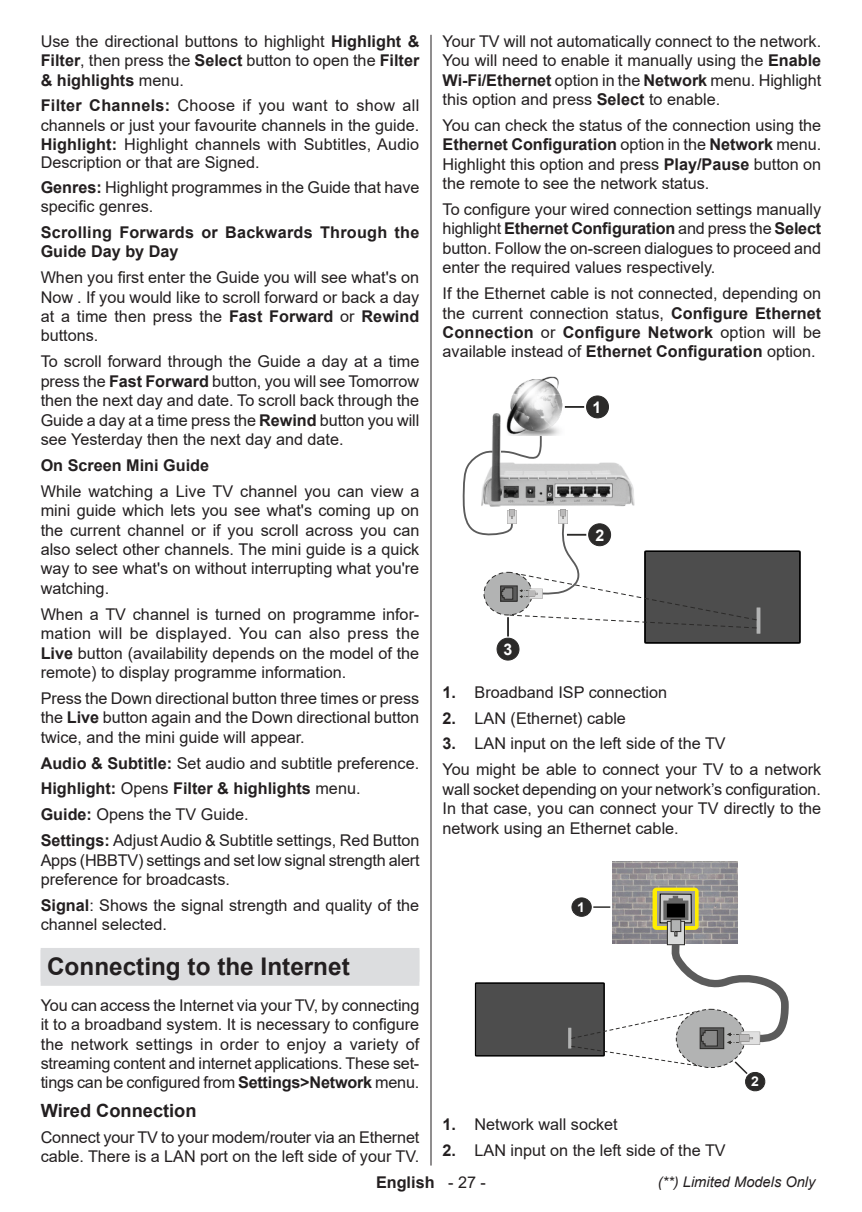
<style>
.page{position:relative;width:862px;height:1212px;background:#fff}
.page>*{position:absolute;margin:0;border:0;box-sizing:border-box;transform-origin:0 0}
.Heading_01{font:700 24.3px "Arial";color:#231f20}
.Subhead_1{font:700 18.22px "Arial";color:#231f20}
.Body_text{font:16.2px/19.3px "Arial";color:#231f20;text-align:justify}
.Body_text-2{font:700 16.2px/19.3px "Arial";color:#231f20}
.t1{font:700 15.97px "Arial";color:#fff}
.t2{font:italic 14.62px "Arial";color:#231f20}
.t3{font:700 13.5px "Arial";color:#fff;scale:1.05 1}
.s1{font-weight:700}
.s2{font-weight:400}
</style>
<div class="page">
<hr style="left:430px;top:35px;width:1px;height:1130px;background:#231f20">
<div style="left:41px;top:948px;width:378px;height:34px;background:#dcdddf"></div>
<div style="left:41px;top:950px;width:378px;height:36px;background:#dcdddf"></div>
<div style="left:496px;top:638px;width:23px;height:23px;background:#2b2a29;border-radius:50%"></div>
<div style="left:496px;top:637px;width:23px;height:24px;border:1px solid #2b2a29;border-radius:50%"></div>
<div style="left:644px;top:551px;width:155px;height:92px;background:#4d4d4d"></div>
<div style="left:644px;top:551px;width:156px;height:92px;border:1px solid #000"></div>
<hr style="left:756px;top:607px;width:4px;height:27px;background:#b2b3b3">
<img style="left:492px;top:414px;width:115px;height:20px">
<img style="left:505px;top:376px;width:59px;height:58px">
<hr style="left:564px;top:406px;width:20px;height:2px;background:#2b2a29">
<div style="left:586px;top:396px;width:22px;height:22px;background:#2b2a29;border-radius:50%"></div>
<div style="left:586px;top:396px;width:22px;height:22px;border:1px solid #2b2a29;border-radius:50%"></div>
<svg style="left:462px;top:434px;width:295px;height:202px"></svg>
<div style="left:475px;top:983px;width:128px;height:73px;background:#4d4d4d"></div>
<div style="left:474px;top:982px;width:130px;height:74px;border:1px solid #000"></div>
<hr style="left:568px;top:1028px;width:3px;height:20px;background:#b2b3b3">
<svg style="left:593px;top:906px;width:17px;height:2px"></svg>
<div style="left:571px;top:898px;width:20px;height:18px;background:#2b2a29;border-radius:50%"></div>
<div style="left:571px;top:898px;width:20px;height:18px;border:1px solid #2b2a29;border-radius:50%"></div>
<img style="left:612px;top:861px;width:124px;height:70px">
<div style="left:652px;top:887px;width:46px;height:43px;background:#ffed00;border-radius:4px"></div>
<svg style="left:657px;top:891px;width:37px;height:35px"></svg>
<svg style="left:661px;top:896px;width:28px;height:25px"></svg>
<svg style="left:663px;top:896px;width:24px;height:24px"></svg>
<div style="left:667px;top:904px;width:17px;height:13px;background:#000"></div>
<svg style="left:668px;top:923px;width:14px;height:8px"></svg>
<div style="left:666px;top:921px;width:18px;height:24px;border:1px solid #2b2a29"></div>
<div style="left:670px;top:920px;width:10px;height:11px;background:#b2b3b3"></div>
<div style="left:670px;top:919px;width:10px;height:13px;border:1px solid #2b2a29"></div>
<svg style="left:570px;top:931px;width:219px;height:161px"></svg>
<p class="Body_text" style="left:41px;top:31px;width:380px">Use the directional buttons to highlight <span class="s1">Highlight &amp; Filter</span>, then press the <span class="s1">Select</span> button to open the <span class="s1">Filter &amp; highlights</span> menu.</p>
<p class="Body_text" style="left:41px;top:96px;width:380px"><span class="s1">Filter Channels:</span> Choose if you want to show all channels or just your favourite channels in the guide.<br><span class="s1">Highlight:</span> Highlight channels with Subtitles, Audio Description or that are Signed.</p>
<p class="Body_text" style="left:41px;top:177px;width:380px"><span class="s1">Genres:</span> Highlight programmes in the Guide that have specific genres.</p>
<p class="Body_text-2" style="left:41px;top:223px;width:380px">Scrolling Forwards or Backwards Through the<br>Guide Day by Day</p>
<p class="Body_text" style="left:41px;top:268px;width:380px">When you first enter the Guide you will see what's on Now . If you would like to scroll forward or back a day at a time then press the <span class="s1">Fast Forward</span> or <span class="s1">Rewind </span>buttons.</p>
<p class="Body_text" style="left:41px;top:352px;width:380px">To scroll forward through the Guide a day at a time press the <span class="s1">Fast Forward</span> button, you will see Tomorrow then the next day and date. To scroll back through the Guide a day at a time press the <span class="s1">Rewind</span> button you will see Yesterday then the next day and date.</p>
<p class="Body_text-2" style="left:41px;top:456px;width:170px">On Screen Mini Guide</p>
<p class="Body_text" style="left:41px;top:481px;width:380px">While watching a Live TV channel you can view a mini guide which lets you see what's coming up on the current channel or if you scroll across you can also select other channels. The mini guide is a quick way to see what's on without interrupting what you're watching.</p>
<p class="Body_text" style="left:41px;top:604px;width:380px">When a TV channel is turned on programme infor&shy;mation will be displayed. You can also press the <span class="s1">Live</span> button (availability depends on the model of the remote) to display programme information.</p>
<p class="Body_text" style="left:41px;top:688px;width:380px">Press the Down directional button three times or press the <span class="s1">Live</span> button again and the Down directional button twice, and the mini guide will appear.</p>
<p class="Body_text" style="left:41px;top:753px;width:380px"><span class="s1">Audio &amp; Subtitle:</span> Set audio and subtitle preference.</p>
<p class="Body_text-2" style="left:41px;top:779px;width:321px">Highlight: <span class="s2">Opens</span> Filter &amp; highlights <span class="s2">menu.</span></p>
<p class="Body_text" style="left:41px;top:805px;width:209px"><span class="s1">Guide:</span> Opens the TV Guide.</p>
<p class="Body_text" style="left:41px;top:830px;width:380px"><span class="s1">Settings:</span> Adjust Audio &amp; Subtitle settings, Red Button Apps (HBBTV) settings and set low signal strength alert preference for broadcasts.</p>
<p class="Body_text" style="left:41px;top:895px;width:380px"><span class="s1">Signal</span>: Shows the signal strength and quality of the channel selected.</p>
<p class="Heading_01" style="left:47px;top:950px;width:304px">Connecting to the Internet</p>
<p class="Body_text" style="left:41px;top:995px;width:380px">You can access the Internet via your TV, by connecting it to a broadband system. It is necessary to configure the network settings in order to enjoy a variety of streaming content and internet applications. These set&shy;tings can be configured from <span class="s1">Settings&gt;Network</span> menu.</p>
<p class="Subhead_1" style="left:41px;top:1097px;width:157px">Wired Connection</p>
<p class="Body_text" style="left:41px;top:1127px;width:380px">Connect your TV to your modem/router via an Ethernet cable. There is a LAN port on the left side of your TV.</p>
<p class="Body_text" style="left:442px;top:31px;width:380px">Your TV will not automatically connect to the network.<br>You will need to enable it manually using the <span class="s1">Enable Wi-Fi/Ethernet</span> option in the <span class="s1">Network</span> menu. Highlight this option and press <span class="s1">Select</span> to enable.</p>
<p class="Body_text" style="left:442px;top:115px;width:380px">You can check the status of the connection using the <span class="s1">Ethernet Configuration</span> option in the <span class="s1">Network</span> menu.<br>Highlight this option and press <span class="s1">Play/Pause</span> button on the remote to see the network status.</p>
<p class="Body_text" style="left:442px;top:199px;width:380px">To configure your wired connection settings manually highlight <span class="s1">Ethernet Configuration</span> and press the <span class="s1">Select </span>button. Follow the on-screen dialogues to proceed and enter the required values respectively.</p>
<p class="Body_text" style="left:442px;top:284px;width:380px">If the Ethernet cable is not connected, depending on the current connection status, <span class="s1">Configure Ethernet Connection</span> or <span class="s1">Configure Network</span> option will be available instead of <span class="s1">Ethernet Configuration</span> option.</p>
<p class="t1" style="left:592px;top:396px;width:10px">1</p>
<p class="t1" style="left:503px;top:638px;width:10px">3</p>
<p class="t1" style="left:595px;top:524px;width:10px">2</p>
<p class="Body_text" style="left:442px;top:682px;width:226px"><span class="s1">1.</span> Broadband ISP connection</p>
<p class="Body_text" style="left:442px;top:708px;width:185px"><span class="s1">2.</span> LAN (Ethernet) cable</p>
<p class="Body_text" style="left:442px;top:734px;width:284px"><span class="s1">3.</span> LAN input on the left side of the TV</p>
<p class="Body_text" style="left:442px;top:760px;width:380px">You might be able to connect your TV to a network wall socket depending on your network’s configuration.<br>In that case, you can connect your TV directly to the network using an Ethernet cable.</p>
<p class="t3" style="left:577px;top:898px;width:9px">1</p>
<p class="Body_text" style="left:442px;top:1114px;width:177px"><span class="s1">1.</span> Network wall socket</p>
<p class="Body_text" style="left:442px;top:1140px;width:284px"><span class="s1">2.</span> LAN input on the left side of the TV</p>
<p class="t3" style="left:750px;top:1072px;width:9px">2</p>
<p class="Body_text-2" style="left:376px;top:1173px;width:111px">English <span class="s2">- 27 -</span></p>
<p class="t2" style="left:657px;top:1172px;width:159px">(**) Limited Models Only</p>
</div>
